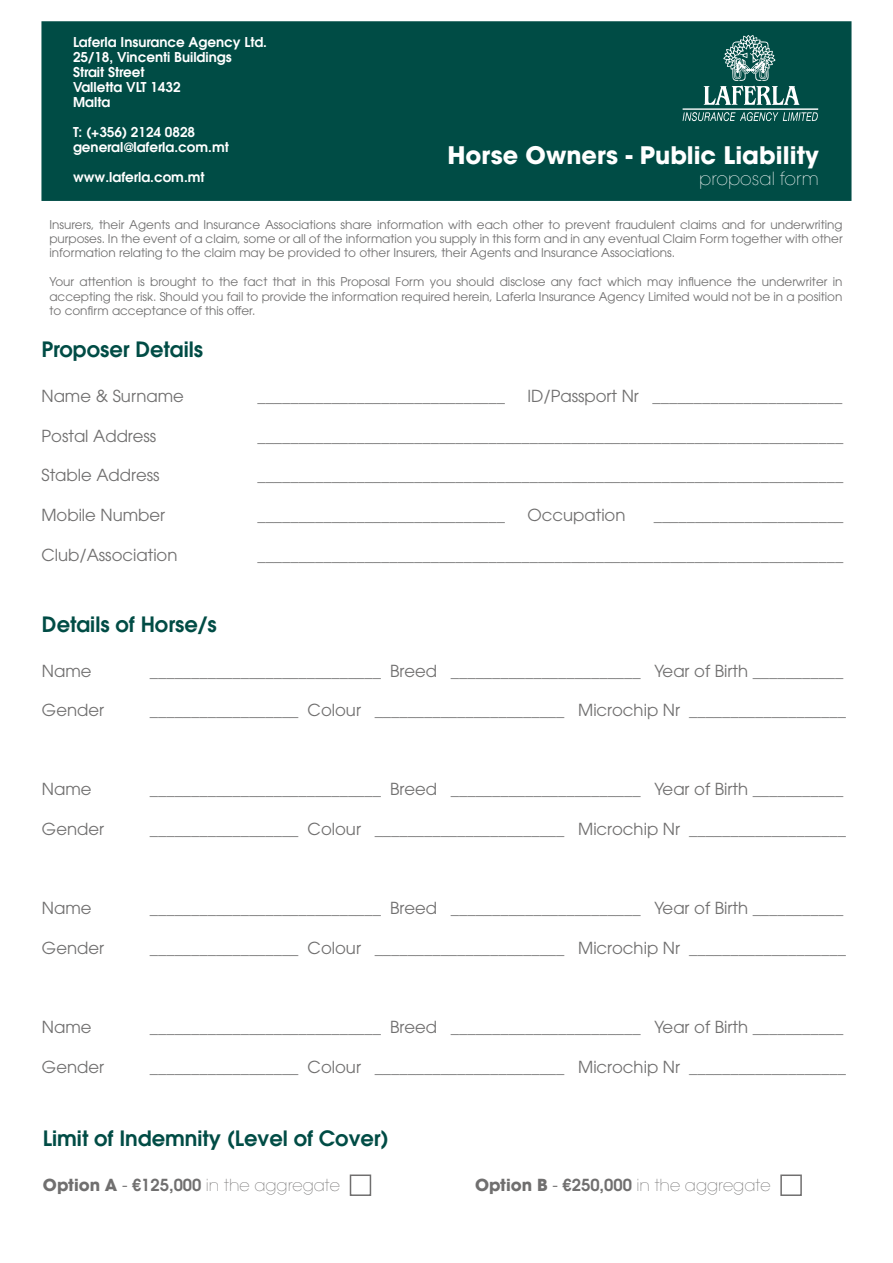
<style>
.page{position:relative;width:893px;height:1263px;background:#fff}
.page>*{position:absolute;margin:0;border:0;box-sizing:border-box;transform-origin:0 0}
.t1{font:700 24px "ITC Avant Garde Pro";color:#fff}
.t2{font:600 21px "ITC Avant Garde Pro";color:#004c45}
.t3{font:200 18px "ITC Avant Garde Pro";color:#fff}
.t4{font:16.5px "ITC Avant Garde Pro";color:#706f6f}
.t5{font:200 16.5px "ITC Avant Garde Pro";color:#706f6f}
.t6{font:600 13.5px "ITC Avant Garde Pro";color:#fff}
.t7{font:12px/14.4px "ITC Avant Garde Pro";color:#706f6f;text-align:justify}
.s1{font-weight:700}
.s2{font-weight:400}
.s3{font-weight:600}
</style>
<div class="page">
<div style="left:41px;top:21px;width:810px;height:180px;background:#004c45;border:2px solid #004c45"></div>
<svg style="left:683px;top:35px;width:135px;height:86px"></svg>
<div style="left:350px;top:1174px;width:21px;height:22px;border:2px solid #706f6f"></div>
<div style="left:780px;top:1174px;width:22px;height:22px;border:2px solid #706f6f"></div>
<p class="t6" style="left:73px;top:33px;width:196px">Laferla Insurance Agency Ltd.</p>
<p class="t6" style="left:73px;top:48px;width:160px">25/18, Vincenti Buildings</p>
<p class="t6" style="left:73px;top:63px;width:73px">Strait Street</p>
<p class="t6" style="left:73px;top:78px;width:109px">Valletta VLT 1432</p>
<p class="t6" style="left:73px;top:93px;width:39px">Malta</p>
<p class="t6" style="left:73px;top:123px;width:124px">T: (+356) 2124 0828</p>
<p class="t6" style="left:73px;top:138px;width:157px">general@laferla.com.mt</p>
<p class="t6" style="left:73px;top:168px;width:133px">www.laferla.com.mt</p>
<p class="t1" style="left:447px;top:139px;width:373px">Horse Owners - Public Liability</p>
<p class="t3" style="left:699px;top:167px;width:121px">proposal form</p>
<p class="t7" style="left:49px;top:217px;width:795px">Insurers, their Agents and Insurance Associations share information with each other to prevent fraudulent claims and for underwriting purposes. In the event of a claim, some or all of the information you supply in this form and in any eventual Claim Form together with other information relating to the claim may be provided to other Insurers, their Agents and Insurance Associations.</p>
<p class="t7" style="left:49px;top:274px;width:794px">Your attention is brought to the fact that in this Proposal Form you should disclose any fact which may influence the underwriter in accepting the risk. Should you fail to provide the information required herein, Laferla Insurance Agency Limited would not be in a position to confirm acceptance of this offer.</p>
<p class="t2" style="left:41px;top:336px;width:163px">Proposer Details</p>
<p class="t4" style="left:41px;top:386px;width:144px">Name &amp; Surname</p>
<p class="t4" style="left:41px;top:425px;width:116px">Postal Address</p>
<p class="t4" style="left:41px;top:465px;width:120px">Stable Address</p>
<p class="t4" style="left:41px;top:505px;width:125px">Mobile Number</p>
<p class="t4" style="left:41px;top:544px;width:138px">Club/Association</p>
<p class="t4" style="left:257px;top:386px;width:249px">______________________________</p>
<p class="t4" style="left:527px;top:386px;width:316px">ID/Passport Nr _______________________</p>
<p class="t4" style="left:257px;top:425px;width:587px">_______________________________________________________________________</p>
<p class="t4" style="left:257px;top:465px;width:587px">_______________________________________________________________________</p>
<p class="t4" style="left:257px;top:505px;width:249px">______________________________</p>
<p class="t4" style="left:527px;top:505px;width:100px">Occupation</p>
<p class="t4" style="left:654px;top:505px;width:191px">_______________________</p>
<p class="t4" style="left:257px;top:544px;width:587px">_______________________________________________________________________</p>
<p class="t2" style="left:42px;top:610px;width:176px">Details of Horse/s</p>
<p class="t4" style="left:42px;top:660px;width:51px">Name</p>
<p class="t4" style="left:150px;top:660px;width:695px">____________________________ Breed _______________________ Year of Birth ___________</p>
<p class="t4" style="left:42px;top:700px;width:64px">Gender</p>
<p class="t4" style="left:150px;top:700px;width:697px">__________________ Colour _______________________ Microchip Nr ___________________</p>
<p class="t4" style="left:42px;top:779px;width:51px">Name</p>
<p class="t4" style="left:150px;top:779px;width:695px">____________________________ Breed _______________________ Year of Birth ___________</p>
<p class="t4" style="left:42px;top:819px;width:64px">Gender</p>
<p class="t4" style="left:150px;top:819px;width:697px">__________________ Colour _______________________ Microchip Nr ___________________</p>
<p class="t4" style="left:42px;top:898px;width:51px">Name</p>
<p class="t4" style="left:150px;top:898px;width:695px">____________________________ Breed _______________________ Year of Birth ___________</p>
<p class="t4" style="left:42px;top:937px;width:64px">Gender</p>
<p class="t4" style="left:150px;top:937px;width:697px">__________________ Colour _______________________ Microchip Nr ___________________</p>
<p class="t4" style="left:42px;top:1017px;width:51px">Name</p>
<p class="t4" style="left:150px;top:1017px;width:695px">____________________________ Breed _______________________ Year of Birth ___________</p>
<p class="t4" style="left:42px;top:1056px;width:64px">Gender</p>
<p class="t4" style="left:150px;top:1056px;width:697px">__________________ Colour _______________________ Microchip Nr ___________________</p>
<p class="t2" style="left:43px;top:1124px;width:347px">Limit of Indemnity (Level of Cover)</p>
<p class="t5" style="left:43px;top:1174px;width:299px"><span class="s1">Option A</span> <span class="s2">-</span> <span class="s3">€125,000</span> in the aggregate</p>
<p class="t5" style="left:475px;top:1174px;width:297px"><span class="s1">Option B</span> <span class="s2">-</span> <span class="s3">€250,000</span> in the aggregate</p>
</div>
